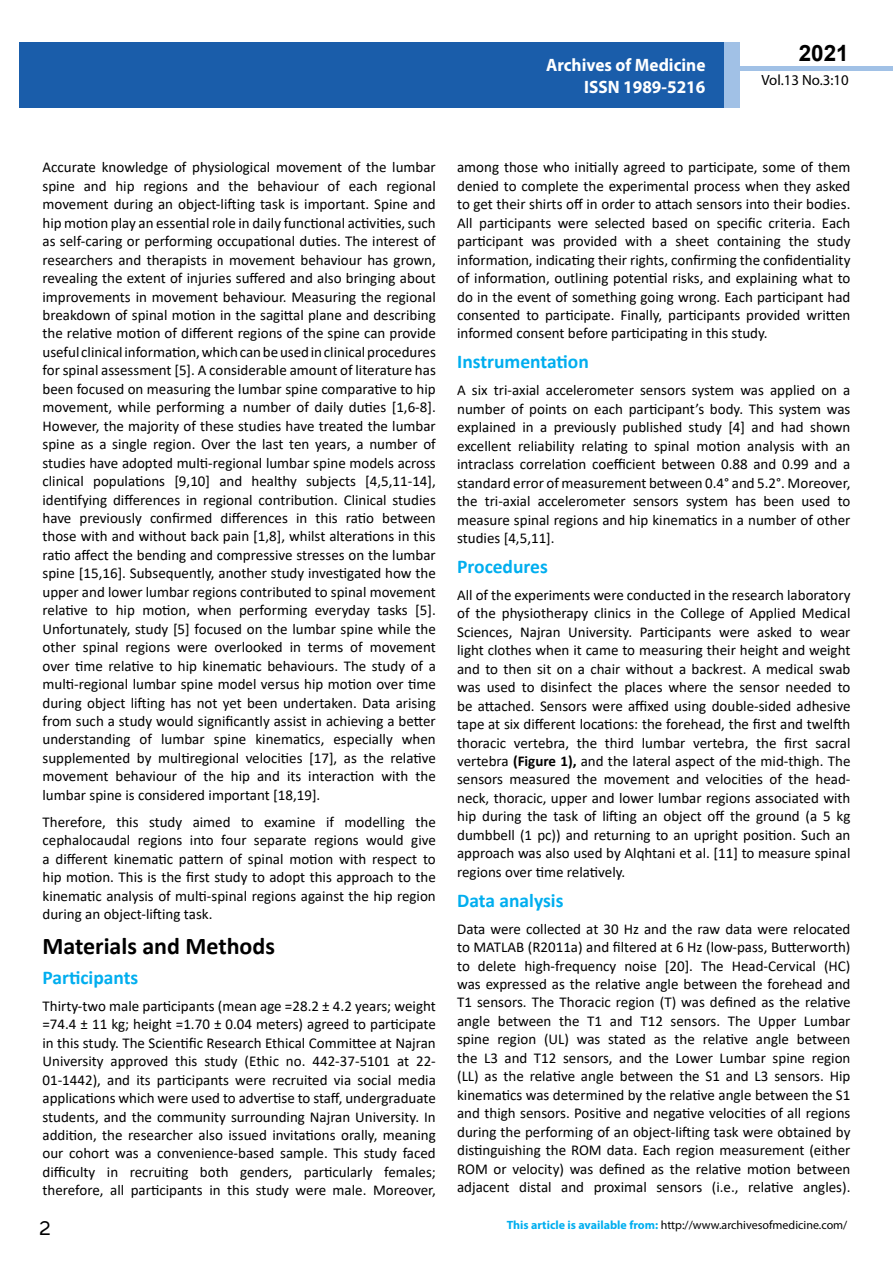
<style>
.page{position:relative;width:893px;height:1263px;background:#fff}
.page>*{position:absolute;margin:0;border:0;box-sizing:border-box;transform-origin:0 0}
.t1{font:25.5px "Tunga";color:#000}
.t2{font:700 24px "Calibri";color:#000}
.t3{font:700 22.5px "Arial";color:#000}
.t4{font:700 19.5px "Calibri";color:#00aeef}
.t5{font:700 18px/21.6px "Myriad Pro";color:#fff;text-align:right;scale:.96 1}
.t6{font:15px/18.5px "Calibri";color:#000;text-align:justify}
.t7{font:14.85px "Myriad Pro";color:#000}
.t8{font:12px "Myriad Pro";color:#000}
.s1{font-weight:700}
.s2{font-weight:700;color:#00aeef}
</style>
<div class="page">
<div style="left:722px;top:66px;width:171px;height:5px;background:#a1c1e6"></div>
<div style="left:19px;top:42px;width:706px;height:66px;background:#1a5daa"></div>
<div style="left:725px;top:43px;width:15px;height:65px;background:#a1c1e6"></div>
<p class="t5" style="left:546px;top:54px;width:167px">Archives of Medicine<br>ISSN 1989-5216</p>
<h3 class="t3" style="left:799px;top:38px;width:52px">2021</h3>
<p class="t7" style="left:761px;top:71px;width:89px">Vol.13 No.3:10</p>
<p class="t6" style="left:43px;top:158px;width:395px">Accurate knowledge of physiological movement of the lumbar spine and hip regions and the behaviour of each regional movement during an object-lifting task is important. Spine and hip motion play an essential role in daily functional activities, such as self-caring or performing occupational duties. The interest of researchers and therapists in movement behaviour has grown, revealing the extent of injuries suffered and also bringing about improvements in movement behaviour. Measuring the regional breakdown of spinal motion in the sagittal plane and describing the relative motion of different regions of the spine can provide useful clinical information, which can be used in clinical procedures for spinal assessment [5]. A considerable amount of literature has been focused on measuring the lumbar spine comparative to hip movement, while performing a number of daily duties [1,6-8].<br>However, the majority of these studies have treated the lumbar spine as a single region. Over the last ten years, a number of studies have adopted multi-regional lumbar spine models across clinical populations [9,10] and healthy subjects [4,5,11-14], identifying differences in regional contribution. Clinical studies have previously confirmed differences in this ratio between those with and without back pain [1,8], whilst alterations in this ratio affect the bending and compressive stresses on the lumbar spine [15,16]. Subsequently, another study investigated how the upper and lower lumbar regions contributed to spinal movement relative to hip motion, when performing everyday tasks [5].<br>Unfortunately, study [5] focused on the lumbar spine while the other spinal regions were overlooked in terms of movement over time relative to hip kinematic behaviours. The study of a multi-regional lumbar spine model versus hip motion over time during object lifting has not yet been undertaken. Data arising from such a study would significantly assist in achieving a better understanding of lumbar spine kinematics, especially when supplemented by multiregional velocities [17], as the relative movement behaviour of the hip and its interaction with the lumbar spine is considered important [18,19].</p>
<p class="t6" style="left:43px;top:812px;width:395px">Therefore, this study aimed to examine if modelling the cephalocaudal regions into four separate regions would give a different kinematic pattern of spinal motion with respect to hip motion. This is the first study to adopt this approach to the kinematic analysis of multi-spinal regions against the hip region during an object-lifting task.</p>
<h2 class="t2" style="left:43px;top:929px;width:234px">Materials and Methods</h2>
<h3 class="t4" style="left:43px;top:964px;width:97px">Participants</h3>
<p class="t6" style="left:43px;top:996px;width:395px">Thirty-two male participants (mean age =28.2 ± 4.2 years; weight =74.4 ± 11 kg; height =1.70 ± 0.04 meters) agreed to participate in this study. The Scientific Research Ethical Committee at Najran University approved this study (Ethic no. 442-37-5101 at 22- 01-1442), and its participants were recruited via social media applications which were used to advertise to staff, undergraduate students, and the community surrounding Najran University. In addition, the researcher also issued invitations orally, meaning our cohort was a convenience-based sample. This study faced difficulty in recruiting both genders, particularly females; therefore, all participants in this study were male. Moreover,</p>
<p class="t6" style="left:457px;top:158px;width:395px">among those who initially agreed to participate, some of them denied to complete the experimental process when they asked to get their shirts off in order to attach sensors into their bodies.<br>All participants were selected based on specific criteria. Each participant was provided with a sheet containing the study information, indicating their rights, confirming the confidentiality of information, outlining potential risks, and explaining what to do in the event of something going wrong. Each participant had consented to participate. Finally, participants provided written informed consent before participating in this study.</p>
<h3 class="t4" style="left:457px;top:348px;width:133px">Instrumentation</h3>
<p class="t6" style="left:457px;top:381px;width:395px">A six tri-axial accelerometer sensors system was applied on a number of points on each participant’s body. This system was explained in a previously published study [4] and had shown excellent reliability relating to spinal motion analysis with an intraclass correlation coefficient between 0.88 and 0.99 and a standard error of measurement between 0.4° and 5.2°. Moreover, the tri-axial accelerometer sensors system has been used to measure spinal regions and hip kinematics in a number of other studies [4,5,11].</p>
<h3 class="t4" style="left:457px;top:553px;width:92px">Procedures</h3>
<p class="t6" style="left:457px;top:585px;width:395px">All of the experiments were conducted in the research laboratory of the physiotherapy clinics in the College of Applied Medical Sciences, Najran University. Participants were asked to wear light clothes when it came to measuring their height and weight and to then sit on a chair without a backrest. A medical swab was used to disinfect the places where the sensor needed to be attached. Sensors were affixed using double-sided adhesive tape at six different locations: the forehead, the first and twelfth thoracic vertebra, the third lumbar vertebra, the first sacral vertebra <span class="s1">(Figure 1),</span> and the lateral aspect of the mid-thigh. The sensors measured the movement and velocities of the head&shy;neck, thoracic, upper and lower lumbar regions associated with hip during the task of lifting an object off the ground (a 5 kg dumbbell (1 pc)) and returning to an upright position. Such an approach was also used by Alqhtani et al. [11] to measure spinal regions over time relatively.</p>
<h3 class="t4" style="left:457px;top:886px;width:108px">Data analysis</h3>
<p class="t6" style="left:457px;top:919px;width:395px">Data were collected at 30 Hz and the raw data were relocated to MATLAB (R2011a) and filtered at 6 Hz (low-pass, Butterworth) to delete high-frequency noise [20]. The Head-Cervical (HC) was expressed as the relative angle between the forehead and T1 sensors. The Thoracic region (T) was defined as the relative angle between the T1 and T12 sensors. The Upper Lumbar spine region (UL) was stated as the relative angle between the L3 and T12 sensors, and the Lower Lumbar spine region (LL) as the relative angle between the S1 and L3 sensors. Hip kinematics was determined by the relative angle between the S1 and thigh sensors. Positive and negative velocities of all regions during the performing of an object-lifting task were obtained by distinguishing the ROM data. Each region measurement (either ROM or velocity) was defined as the relative motion between adjacent distal and proximal sensors (i.e., relative angles).</p>
<h1 class="t1" style="left:39px;top:1211px;width:13px">2</h1>
<p class="t8" style="left:507px;top:1218px;width:342px"><span class="s2">This article is available from:</span> http://www.archivesofmedicine.com/</p>
</div>
